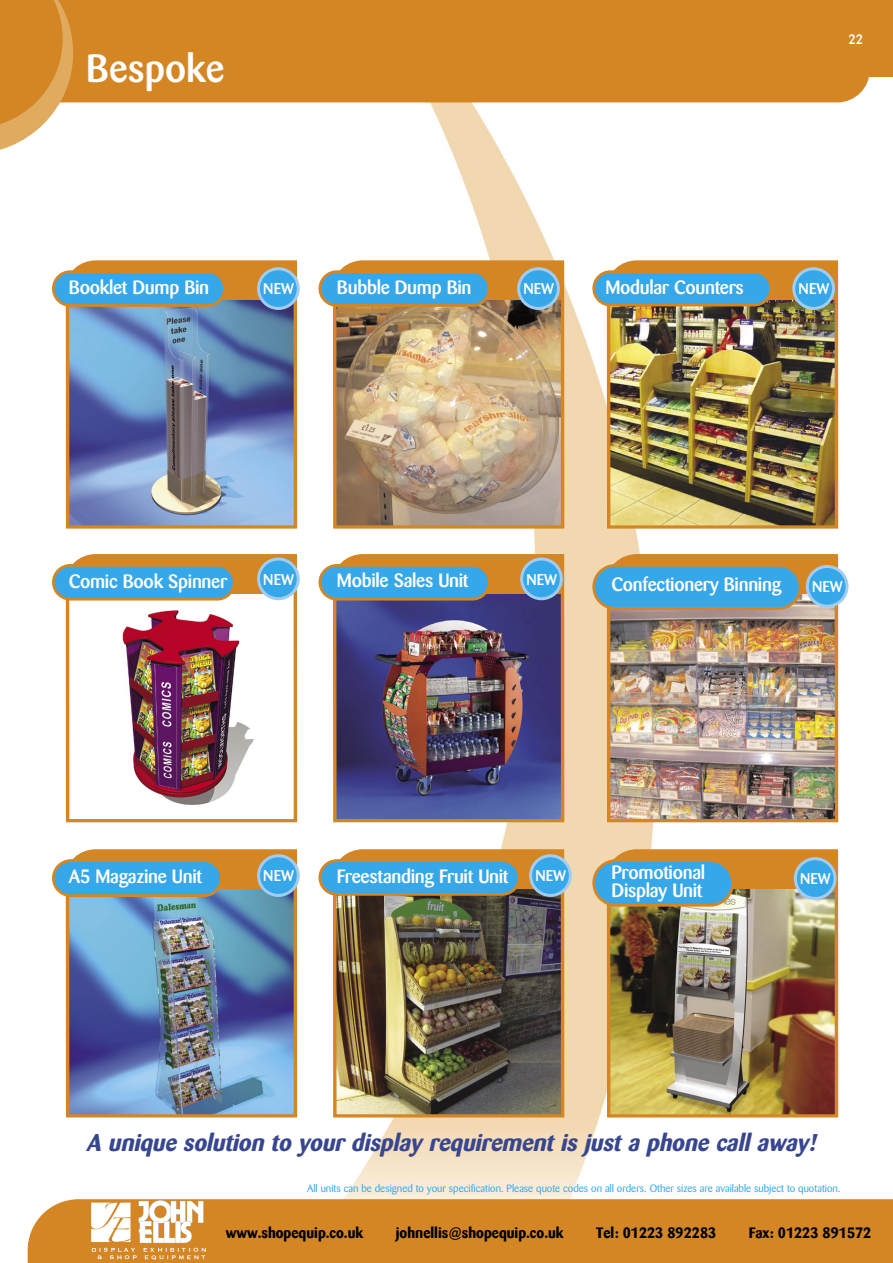
<style>
.page{position:relative;width:893px;height:1263px;background:#fff}
.page>*{position:absolute;margin:0;border:0;box-sizing:border-box;transform-origin:0 0}
.t1{font:500 39px "Barmeno";color:#fff}
.t2{font:italic 700 24px "Barmeno";color:#37468e}
.t3{font:500 19.05px/18px "Barmeno";letter-spacing:-.015em;color:#fff}
.t4{font:500 15.45px "Barmeno";letter-spacing:.005em;color:#fff}
.t5{font:700 15px "Barmeno";color:#000}
.t6{font:500 13.5px "Barmeno";color:#fff}
.t7{font:10.5px "Barmeno";color:#36a7e9}
</style>
<div class="page">
<img style="left:277px;top:102px;width:395px;height:1097px">
<div style="left:0;top:0;width:892px;height:77px;background:#d48625"></div>
<div style="left:73px;top:77px;width:796px;height:25px;background:#d48625"></div>
<svg style="left:0;top:0;width:73px;height:150px"></svg>
<div style="left:28px;top:1199px;width:864px;height:64px;background:#d48625"></div>
<img style="left:606px;top:259px;width:233px;height:271px">
<div style="left:594px;top:272px;width:177px;height:33px;background:#36a7e9;border-radius:17px"></div>
<div style="left:592px;top:270px;width:180px;height:36px;border:3px solid #d48625;border-radius:17px"></div>
<img style="left:332px;top:259px;width:234px;height:271px">
<div style="left:320px;top:272px;width:169px;height:33px;background:#36a7e9;border-radius:17px"></div>
<div style="left:318px;top:270px;width:173px;height:37px;border:3px solid #d48625;border-radius:17px"></div>
<svg style="left:65px;top:259px;width:234px;height:271px;background:#7f8eaa"></svg>
<div style="left:53px;top:272px;width:171px;height:33px;background:#36a7e9;border-radius:17px"></div>
<div style="left:52px;top:270px;width:174px;height:37px;border:3px solid #d48625;border-radius:17px"></div>
<img style="left:606px;top:552px;width:234px;height:272px">
<div style="left:594px;top:565px;width:206px;height:43px;background:#36a7e9;border-radius:22px"></div>
<div style="left:592px;top:564px;width:209px;height:46px;border:3px solid #d48625;border-radius:22px"></div>
<img style="left:332px;top:552px;width:234px;height:272px">
<div style="left:320px;top:565px;width:169px;height:34px;background:#36a7e9;border-radius:17px"></div>
<div style="left:318px;top:564px;width:173px;height:36px;border:3px solid #d48625;border-radius:17px"></div>
<img style="left:65px;top:552px;width:234px;height:272px">
<div style="left:53px;top:565px;width:181px;height:34px;background:#36a7e9;border-radius:17px"></div>
<div style="left:52px;top:564px;width:184px;height:36px;border:3px solid #d48625;border-radius:17px"></div>
<img style="left:606px;top:848px;width:233px;height:271px">
<div style="left:594px;top:860px;width:139px;height:45px;background:#36a7e9;border-radius:22px"></div>
<div style="left:592px;top:859px;width:142px;height:48px;border:3px solid #d48625;border-radius:22px"></div>
<img style="left:332px;top:848px;width:234px;height:271px">
<div style="left:320px;top:860px;width:199px;height:34px;background:#36a7e9;border-radius:17px"></div>
<div style="left:318px;top:859px;width:203px;height:37px;border:3px solid #d48625;border-radius:17px"></div>
<img style="left:65px;top:848px;width:234px;height:271px">
<div style="left:53px;top:860px;width:168px;height:36px;background:#36a7e9;border-radius:18px"></div>
<div style="left:52px;top:859px;width:171px;height:38px;border:3px solid #d48625;border-radius:18px"></div>
<div style="left:259px;top:269px;width:39px;height:39px;background:#36a7e9;border-radius:50%"></div>
<div style="left:257px;top:267px;width:43px;height:43px;border:3px solid #a1cdf2;border-radius:50%"></div>
<div style="left:519px;top:269px;width:39px;height:39px;background:#36a7e9;border-radius:50%"></div>
<div style="left:517px;top:267px;width:43px;height:43px;border:3px solid #a1cdf2;border-radius:50%"></div>
<div style="left:794px;top:269px;width:39px;height:39px;background:#36a7e9;border-radius:50%"></div>
<div style="left:792px;top:267px;width:43px;height:43px;border:3px solid #a1cdf2;border-radius:50%"></div>
<div style="left:259px;top:559px;width:39px;height:40px;background:#36a7e9;border-radius:50%"></div>
<div style="left:257px;top:557px;width:43px;height:43px;border:3px solid #a1cdf2;border-radius:50%"></div>
<div style="left:522px;top:559px;width:39px;height:40px;background:#36a7e9;border-radius:50%"></div>
<div style="left:520px;top:557px;width:43px;height:43px;border:3px solid #a1cdf2;border-radius:50%"></div>
<div style="left:807px;top:566px;width:40px;height:40px;background:#36a7e9;border-radius:50%"></div>
<div style="left:806px;top:565px;width:42px;height:43px;border:3px solid #a1cdf2;border-radius:50%"></div>
<div style="left:259px;top:856px;width:39px;height:39px;background:#36a7e9;border-radius:50%"></div>
<div style="left:257px;top:854px;width:43px;height:43px;border:3px solid #a1cdf2;border-radius:50%"></div>
<div style="left:531px;top:856px;width:39px;height:39px;background:#36a7e9;border-radius:50%"></div>
<div style="left:529px;top:854px;width:43px;height:43px;border:3px solid #a1cdf2;border-radius:50%"></div>
<div style="left:795px;top:859px;width:40px;height:39px;background:#36a7e9;border-radius:50%"></div>
<div style="left:794px;top:857px;width:42px;height:43px;border:3px solid #a1cdf2;border-radius:50%"></div>
<img style="left:92px;top:1200px;width:113px;height:60px">
<p class="t1" style="left:86px;top:45px;width:140px">Bespoke</p>
<p class="t6" style="left:848px;top:31px;width:16px">22</p>
<p class="t3" style="left:69px;top:278px;width:142px">Booklet Dump Bin</p>
<p class="t3" style="left:337px;top:278px;width:136px">Bubble Dump Bin</p>
<p class="t3" style="left:605px;top:278px;width:140px">Modular Counters</p>
<p class="t4" style="left:263px;top:280px;width:32px">NEW</p>
<p class="t4" style="left:523px;top:280px;width:32px">NEW</p>
<p class="t4" style="left:799px;top:280px;width:32px">NEW</p>
<p class="t3" style="left:69px;top:572px;width:160px">Comic Book Spinner</p>
<p class="t3" style="left:337px;top:572px;width:133px">Mobile Sales Unit</p>
<p class="t3" style="left:612px;top:576px;width:171px">Confectionery Binning</p>
<p class="t4" style="left:263px;top:570px;width:32px">NEW</p>
<p class="t4" style="left:526px;top:570px;width:32px">NEW</p>
<p class="t4" style="left:812px;top:578px;width:32px">NEW</p>
<p class="t3" style="left:69px;top:867px;width:135px">A5 Magazine Unit</p>
<p class="t3" style="left:612px;top:863px;width:95px">Promotional<br>Display Unit</p>
<p class="t3" style="left:337px;top:867px;width:173px">Freestanding Fruit Unit</p>
<p class="t4" style="left:263px;top:867px;width:32px">NEW</p>
<p class="t4" style="left:535px;top:867px;width:32px">NEW</p>
<p class="t4" style="left:800px;top:870px;width:32px">NEW</p>
<p class="t2" style="left:86px;top:1128px;width:736px">A unique solution to yourdisplay requirementisjusta phone callaway !</p>
<p class="t7" style="left:307px;top:1183px;width:535px">All units can be designed to your specification. Please quote codes on all orders. Other sizes are available subject to quotation.</p>
<p class="t5" style="left:226px;top:1223px;width:139px">www.shopequip.co.uk</p>
<p class="t5" style="left:396px;top:1223px;width:169px">johnellis@shopequip.co.uk</p>
<p class="t5" style="left:596px;top:1223px;width:122px">Tel: 01223 892283</p>
<p class="t5" style="left:749px;top:1223px;width:124px">Fax: 01223 891572</p>
</div>
